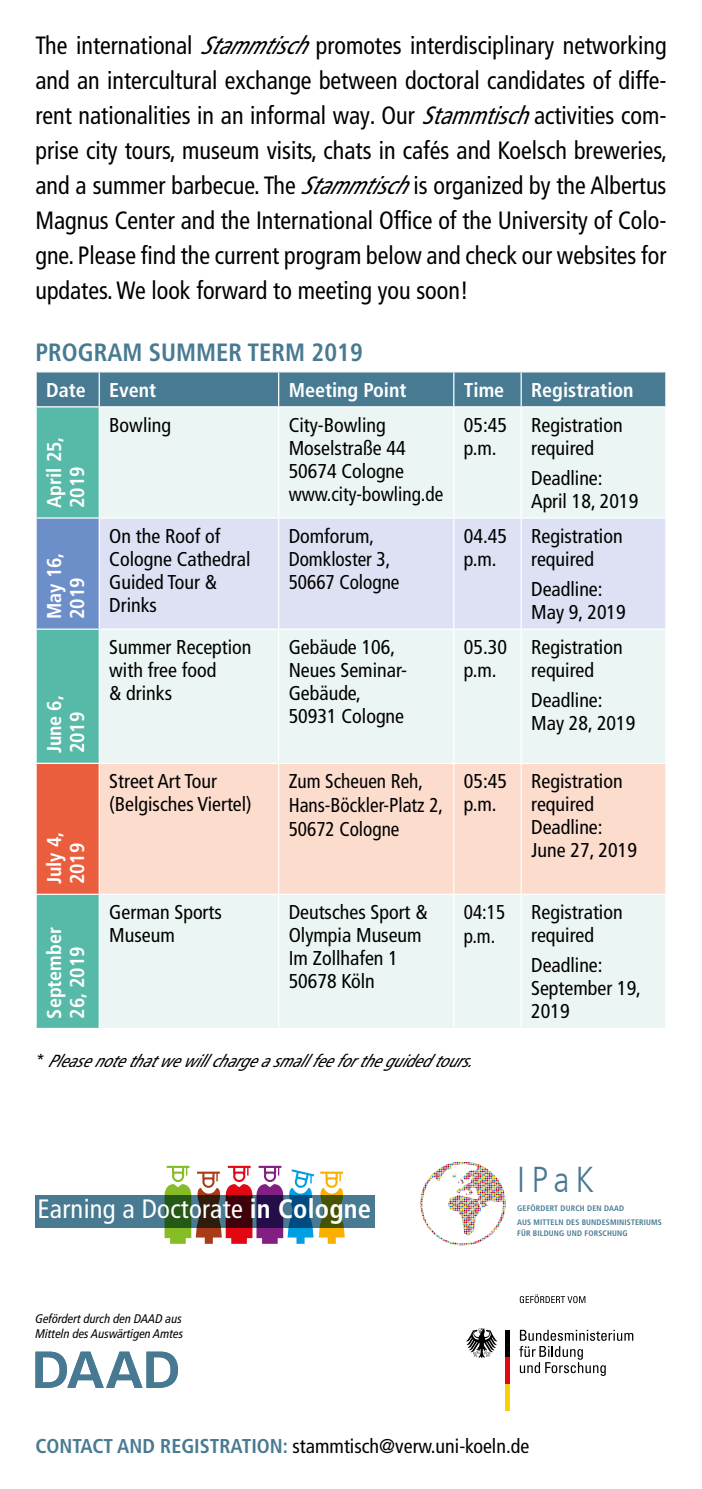
<style>
.page{position:relative;width:702px;height:1489px;background:#fff}
.page>*{position:absolute;margin:0;border:0;box-sizing:border-box;transform-origin:0 0}
.t1{font:300 condensed 35.75px "Frutiger LT Com";color:#477a92}
.t2{font:condensed 26.5px "Frutiger LT Com";letter-spacing:.01em;color:#fff}
.t3{font:condensed 25px/35px "Frutiger LT Com";color:#000;text-align:justify;scale:.96 1}
.t4{font:700 condensed 25px "Frutiger LT Com";color:#487a92}
.t5{font:condensed 20px/23px "Frutiger LT Com";color:#000}
.t6{font:700 condensed 20px/23px "Frutiger LT Com";color:#fff}
.t7{font:condensed 20px/24px "Frutiger LT Com";color:#000;scale:.96 1}
.t8{font:italic condensed 17.5px "Frutiger LT Com";color:#000}
.t9{font:italic condensed 12.5px/15px "Frutiger LT Com";color:#000}
.t10{font:700 condensed 8px/14px "Frutiger LT Com";letter-spacing:.02em;color:#477a92}
.s1{font-style:italic}
.s2{font-weight:700}
.s3{font-weight:700;color:#487a92}
</style>
<div class="page">
<svg style="left:37px;top:372px;width:628px;height:655px;background:#529c9e"></svg>
<div style="left:100px;top:407px;width:565px;height:620px;background:#ebf5f3"></div>
<div style="left:36px;top:518px;width:63px;height:111px;background:#6c8ec9"></div>
<div style="left:100px;top:518px;width:565px;height:110px;background:#dde1f3"></div>
<div style="left:36px;top:763px;width:63px;height:131px;background:#eb5e3d"></div>
<div style="left:100px;top:764px;width:565px;height:129px;background:#fcdccd"></div>
<hr style="left:99px;top:372px;width:1px;height:34px;background:#fff">
<hr style="left:278px;top:372px;width:1px;height:34px;background:#fff">
<hr style="left:453px;top:372px;width:1px;height:34px;background:#fff">
<hr style="left:520px;top:372px;width:1px;height:34px;background:#fff">
<hr style="left:35px;top:406px;width:64px;height:1px;background:#fff">
<hr style="left:99px;top:406px;width:180px;height:1px;background:#fff">
<hr style="left:99px;top:407px;width:1px;height:110px;background:#fff">
<hr style="left:279px;top:406px;width:175px;height:1px;background:#fff">
<hr style="left:278px;top:407px;width:1px;height:110px;background:#fff">
<hr style="left:454px;top:406px;width:67px;height:1px;background:#fff">
<hr style="left:453px;top:407px;width:1px;height:110px;background:#fff">
<hr style="left:521px;top:406px;width:145px;height:1px;background:#fff">
<hr style="left:520px;top:407px;width:1px;height:110px;background:#fff">
<hr style="left:35px;top:517px;width:64px;height:1px;background:#fff">
<hr style="left:35px;top:518px;width:2px;height:110px;background:#fff">
<hr style="left:99px;top:517px;width:180px;height:1px;background:#fff">
<hr style="left:99px;top:518px;width:1px;height:110px;background:#fff">
<hr style="left:279px;top:517px;width:175px;height:1px;background:#fff">
<hr style="left:278px;top:518px;width:1px;height:110px;background:#fff">
<hr style="left:454px;top:517px;width:67px;height:1px;background:#fff">
<hr style="left:453px;top:518px;width:1px;height:110px;background:#fff">
<hr style="left:521px;top:517px;width:145px;height:1px;background:#fff">
<hr style="left:520px;top:518px;width:1px;height:110px;background:#fff">
<hr style="left:35px;top:628px;width:64px;height:1px;background:#fff">
<hr style="left:99px;top:628px;width:180px;height:1px;background:#fff">
<hr style="left:99px;top:629px;width:1px;height:133px;background:#fff">
<hr style="left:279px;top:628px;width:175px;height:1px;background:#fff">
<hr style="left:278px;top:629px;width:1px;height:133px;background:#fff">
<hr style="left:454px;top:628px;width:67px;height:1px;background:#fff">
<hr style="left:453px;top:629px;width:1px;height:133px;background:#fff">
<hr style="left:521px;top:628px;width:145px;height:1px;background:#fff">
<hr style="left:520px;top:629px;width:1px;height:133px;background:#fff">
<hr style="left:35px;top:762px;width:64px;height:2px;background:#fff">
<hr style="left:35px;top:764px;width:2px;height:129px;background:#fff">
<hr style="left:99px;top:762px;width:180px;height:2px;background:#fff">
<hr style="left:99px;top:764px;width:1px;height:129px;background:#fff">
<hr style="left:279px;top:762px;width:175px;height:2px;background:#fff">
<hr style="left:278px;top:764px;width:1px;height:129px;background:#fff">
<hr style="left:454px;top:762px;width:67px;height:2px;background:#fff">
<hr style="left:453px;top:764px;width:1px;height:129px;background:#fff">
<hr style="left:521px;top:762px;width:145px;height:2px;background:#fff">
<hr style="left:520px;top:764px;width:1px;height:129px;background:#fff">
<hr style="left:35px;top:893px;width:64px;height:1px;background:#fff">
<hr style="left:99px;top:893px;width:180px;height:1px;background:#fff">
<hr style="left:99px;top:894px;width:1px;height:133px;background:#fff">
<hr style="left:279px;top:893px;width:175px;height:1px;background:#fff">
<hr style="left:278px;top:894px;width:1px;height:133px;background:#fff">
<hr style="left:454px;top:893px;width:67px;height:1px;background:#fff">
<hr style="left:453px;top:894px;width:1px;height:133px;background:#fff">
<hr style="left:521px;top:893px;width:145px;height:1px;background:#fff">
<hr style="left:520px;top:894px;width:1px;height:133px;background:#fff">
<img style="left:420px;top:1162px;width:85px;height:83px">
<svg style="left:164px;top:1165px;width:181px;height:78px"></svg>
<svg style="left:35px;top:1194px;width:340px;height:32px;background:#405e68"></svg>
<svg style="left:35px;top:1351px;width:143px;height:36px"></svg>
<svg style="left:519px;top:1329px;width:114px;height:46px"></svg>
<div style="left:505px;top:1383px;width:5px;height:27px;background:#f8d200"></div>
<div style="left:505px;top:1356px;width:5px;height:27px;background:#e30613"></div>
<div style="left:505px;top:1329px;width:5px;height:27px;background:#000"></div>
<svg style="left:466px;top:1328px;width:31px;height:29px"></svg>
<svg style="left:519px;top:1294px;width:66px;height:8px"></svg>
<p class="t3" style="left:35px;top:28px;width:659px">The international <span class="s1">Stammtisch</span>promotes interdisciplinary networking and an intercultural exchange between doctoral candidates of diffe&shy;rent nationalities in an informal way. Our <span class="s1">Stammtisch</span>activities com&shy;prise city tours, museum visits, chats in cafés and Koelsch breweries, and a summer barbecue. The <span class="s1">Stammtisch</span>is organized by the Albertus Magnus Center and the International Office of the University of Colo&shy;gne. Please find the current program below and check our websites for updates. We look forward to meeting you soon!</p>
<p class="t4" style="left:35px;top:338px;width:329px">PROGRAM SUMMER TERM 2019</p>
<p class="t6" style="left:46px;top:378px;width:112px">Date Event</p>
<p class="t6" style="left:289px;top:378px;width:119px">Meeting Point</p>
<p class="t6" style="left:464px;top:378px;width:42px">Time</p>
<p class="t6" style="left:531px;top:378px;width:104px">Registration</p>
<p class="t6" style="left:43px;top:508px;width:73px;rotate:-90deg">April 25,<br>2019</p>
<p class="t5" style="left:109px;top:413px;width:63px">Bowling</p>
<p class="t5" style="left:289px;top:413px;width:156px">City-Bowling<br>Moselstraße 44<br>50674 Cologne www.city-bowling.de</p>
<p class="t5" style="left:464px;top:413px;width:45px">05:45 p.m.</p>
<p class="t5" style="left:531px;top:413px;width:93px">Registration required</p>
<p class="t5" style="left:531px;top:466px;width:109px">Deadline:<br>April 18, 2019</p>
<p class="t6" style="left:43px;top:619px;width:68px;rotate:-90deg">May 16,<br>2019</p>
<p class="t6" style="left:43px;top:753px;width:60px;rotate:-90deg">June 6,<br>2019</p>
<p class="t6" style="left:43px;top:884px;width:54px;rotate:-90deg">July 4,<br>2019</p>
<p class="t6" style="left:43px;top:1018px;width:93px;rotate:-90deg">September<br>26, 2019</p>
<p class="t5" style="left:109px;top:524px;width:143px">On the Roof of<br>Cologne Cathedral<br>Guided Tour &amp;<br>Drinks</p>
<p class="t5" style="left:289px;top:524px;width:112px">Domforum,<br>Domkloster 3,<br>50667 Cologne</p>
<p class="t5" style="left:464px;top:524px;width:45px">04.45 p.m.</p>
<p class="t5" style="left:531px;top:524px;width:93px">Registration required</p>
<p class="t5" style="left:531px;top:578px;width:96px">Deadline:<br>May 9, 2019</p>
<p class="t5" style="left:109px;top:636px;width:144px">Summer Reception with free food<br>&amp; drinks</p>
<p class="t5" style="left:289px;top:636px;width:120px">Gebäude 106,<br>Neues Seminar-<br>Gebäude,<br>50931 Cologne</p>
<p class="t5" style="left:464px;top:636px;width:45px">05.30 p.m.</p>
<p class="t5" style="left:531px;top:636px;width:93px">Registration required</p>
<p class="t5" style="left:531px;top:689px;width:106px">Deadline:<br>May 28, 2019</p>
<p class="t5" style="left:109px;top:770px;width:144px">Street Art Tour (Belgisches Viertel)</p>
<p class="t7" style="left:289px;top:769px;width:162px">Zum Scheuen Reh,<br>Hans-Böckler-Platz 2,<br>50672 Cologne</p>
<p class="t5" style="left:464px;top:770px;width:45px">05:45 p.m.</p>
<p class="t5" style="left:531px;top:770px;width:107px">Registration required<br>Deadline:<br>June 27, 2019</p>
<p class="t5" style="left:109px;top:901px;width:114px">German Sports<br>Museum</p>
<p class="t5" style="left:289px;top:901px;width:140px">Deutsches Sport &amp;<br>Olympia Museum<br>Im Zollhafen 1<br>50678 Köln</p>
<p class="t7" style="left:464px;top:900px;width:45px">04:15 p.m.</p>
<p class="t5" style="left:531px;top:901px;width:93px">Registration required</p>
<p class="t5" style="left:531px;top:954px;width:111px">Deadline:<br>September 19,<br>2019</p>
<p class="t8" style="left:35px;top:1050px;width:446px">* Pleasenotethatwewillcharg easmallfeefortheg uidedtours.</p>
<h2 class="t2" style="left:37px;top:1193px;width:335px">Earning a Doctorate <span class="s2">in Cologne</span></h2>
<p class="t9" style="left:35px;top:1310px;width:149px">Gefördert durch den DAAD aus<br>Mitteln des Auswärtigen Amtes</p>
<h1 class="t1" style="left:517px;top:1158px;width:78px">IPaK</h1>
<p class="t10" style="left:517px;top:1200px;width:146px">GEFÖRDERT DURCH DEN DAAD<br>AUS MITTELN DES BUNDESMINISTERIUMS</p>
<p class="t10" style="left:517px;top:1225px;width:112px">FÜR BILDUNG UND FORSCHUNG</p>
<p class="t5" style="left:35px;top:1434px;width:495px"><span class="s3">CONTACT AND REGISTRATION:</span> stammtisch@verw.uni-koeln.de</p>
</div>
